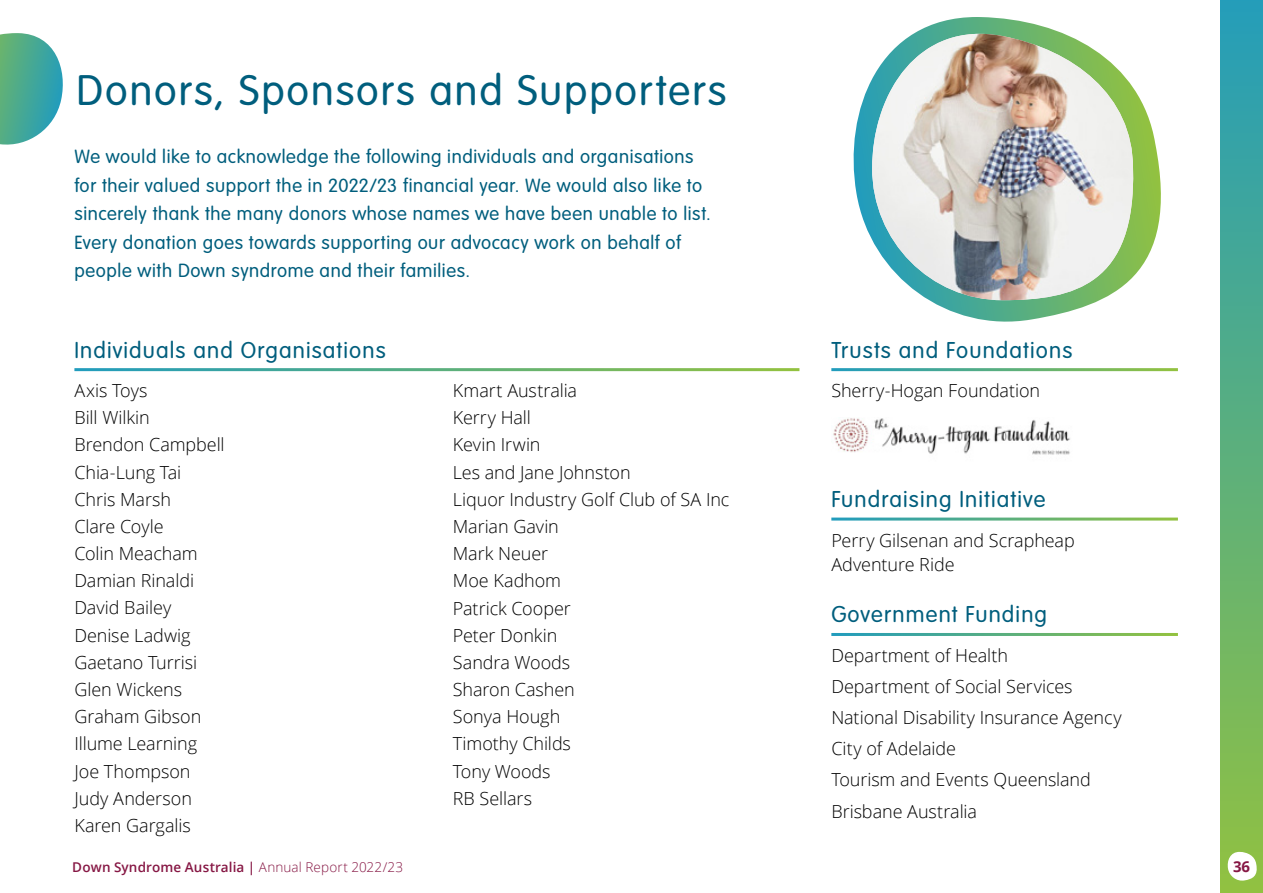
<style>
.page{position:relative;width:1263px;height:893px;background:#fff}
.page>*{position:absolute;margin:0;border:0;box-sizing:border-box;transform-origin:0 0}
.t1{font:300 42px "VAG Rounded Std";letter-spacing:.045em;color:#005e7d}
.t2{font:300 22.5px "VAG Rounded Std";letter-spacing:.05em;color:#005e7d}
.t3{font:300 18.75px/28.5px "VAG Rounded Std";letter-spacing:.03em;color:#005e7d}
.t4{font:300 18px/27.2px "Open Sans";letter-spacing:-.005em;color:#000}
.t5{font:700 15px "Open Sans";color:#861744}
.t6{font:600 13.5px "Open Sans";letter-spacing:.01em;color:#861744}
.s1{font-weight:300}
</style>
<div class="page">
<div style="left:1220px;top:0;width:43px;height:893px;background:linear-gradient(to bottom,#249db9,#92c141)"></div>
<svg style="left:1227px;top:852px;width:31px;height:30px"></svg>
<svg style="left:0;top:33px;width:63px;height:112px"></svg>
<img style="left:833px;top:418px;width:237px;height:37px">
<svg style="left:853px;top:17px;width:308px;height:305px"></svg>
<svg style="left:872px;top:20px;width:264px;height:280px"></svg>
<img style="left:872px;top:34px;width:263px;height:266px">
<h1 class="t1" style="left:77px;top:66px;width:651px">Donors, Sponsors and Supporters</h1>
<p class="t3" style="left:74px;top:143px;width:638px">We would like to acknowledge the following individuals and organisations for their valued support the in 2022/23 financial year. We would also like to sincerely thank the many donors whose names we have been unable to list.<br>Every donation goes towards supporting our advocacy work on behalf of people with Down syndrome and their families.</p>
<p class="t2" style="left:74px;top:337px;width:313px">Individuals and Organisations</p>
<p class="t4" style="left:74px;top:376px;width:152px">Axis Toys<br>Bill Wilkin<br>Brendon Campbell<br>Chia-Lung Tai<br>Chris Marsh<br>Clare Coyle<br>Colin Meacham<br>Damian Rinaldi<br>David Bailey<br>Denise Ladwig<br>Gaetano Turrisi<br>Glen Wickens<br>Graham Gibson<br>Illume Learning<br>Joe Thompson<br>Judy Anderson<br>Karen Gargalis</p>
<p class="t4" style="left:453px;top:376px;width:278px">Kmart Australia<br>Kerry Hall<br>Kevin Irwin<br>Les and Jane Johnston<br>Liquor Industry Golf Club of SA Inc<br>Marian Gavin<br>Mark Neuer<br>Moe Kadhom<br>Patrick Cooper<br>Peter Donkin<br>Sandra Woods<br>Sharon Cashen<br>Sonya Hough<br>Timothy Childs<br>Tony Woods<br>RB Sellars</p>
<p class="t2" style="left:831px;top:337px;width:242px">Trusts and Foundations</p>
<p class="t4" style="left:831px;top:377px;width:210px">Sherry-Hogan Foundation</p>
<p class="t2" style="left:831px;top:486px;width:216px">Fundraising Initiative</p>
<p class="t4" style="left:831px;top:527px;width:245px;line-height:24.8px">Perry Gilsenan and Scrapheap<br>Adventure Ride</p>
<p class="t2" style="left:831px;top:602px;width:217px">Government Funding</p>
<p class="t4" style="left:831px;top:639px;width:292px;line-height:31px">Department of Health<br>Department of Social Services<br>National Disability Insurance Agency<br>City of Adelaide<br>Tourism and Events Queensland<br>Brisbane Australia</p>
<p class="t6" style="left:72px;top:857px;width:333px">Down Syndrome Australia | <span class="s1">Annual Report 2022/23</span></p>
<p class="t5" style="left:1233px;top:856px;width:19px">36</p>
</div>
